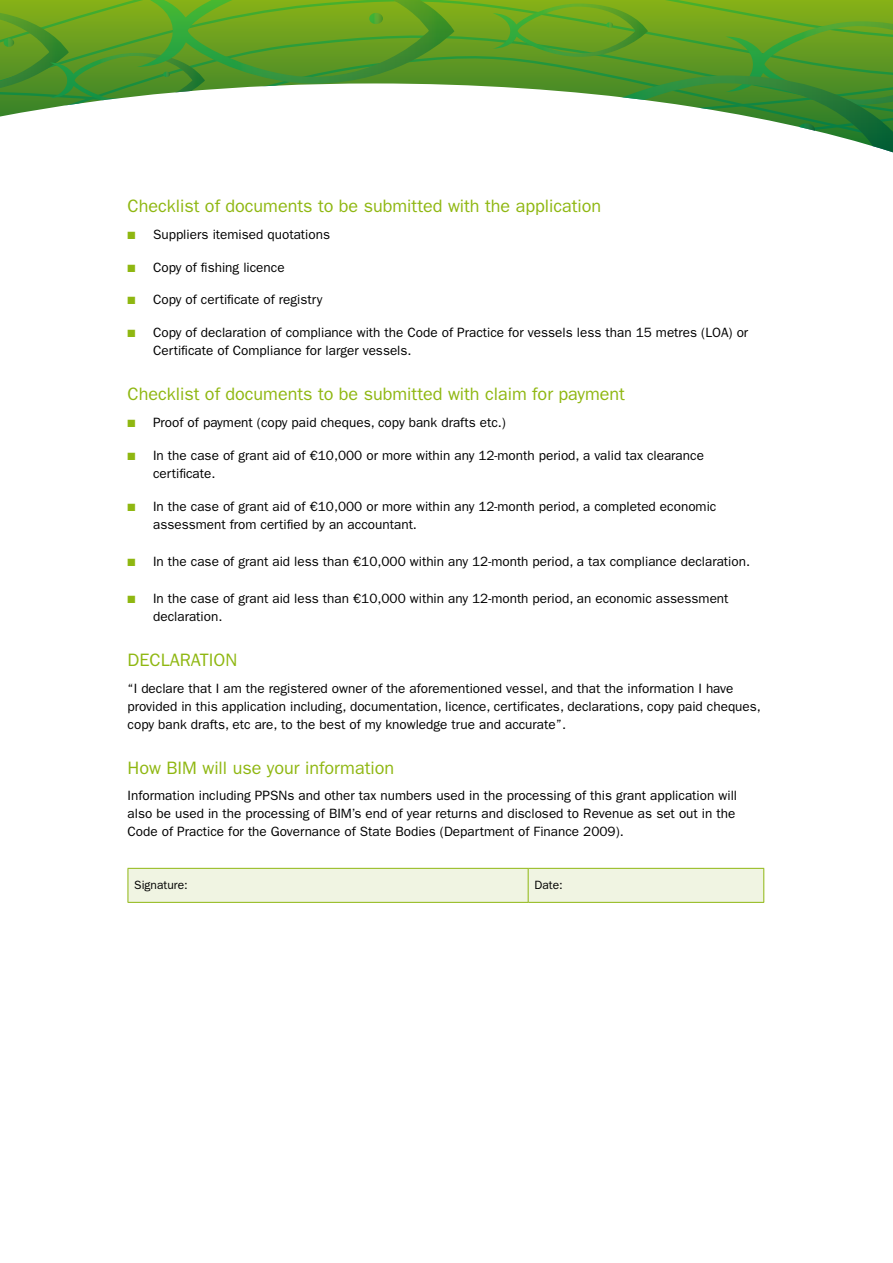
<style>
.page{position:relative;width:893px;height:1263px;background:#fff}
.page>*{position:absolute;margin:0;border:0;box-sizing:border-box;transform-origin:0 0}
.t1{font:18px "ITC Franklin Gothic Std";color:#8fb711}
.t2{font:13.5px/18px "ITC Franklin Gothic Std";color:#000}
.t3{font:12px "ITC Franklin Gothic Std";color:#000}
.s1{color:#8fb711}
</style>
<div class="page">
<div style="left:129px;top:869px;width:634px;height:33px;background:#f0f4e2"></div>
<hr style="left:128px;top:869px;width:1px;height:33px;background:#8fb711">
<hr style="left:128px;top:868px;width:400px;height:1px;background:#8fb711">
<hr style="left:528px;top:868px;width:236px;height:1px;background:#8fb711">
<hr style="left:528px;top:869px;width:1px;height:33px;background:#8fb711">
<hr style="left:763px;top:869px;width:1px;height:33px;background:#8fb711">
<hr style="left:128px;top:902px;width:400px;height:1px;background:#8fb711">
<hr style="left:528px;top:902px;width:236px;height:1px;background:#8fb711">
<svg style="left:0;top:0;width:893px;height:152px"></svg>
<h1 class="t1" style="left:128px;top:196px;width:475px">Checklist of documents to be submitted with the application</h1>
<p class="t2" style="left:128px;top:225px;width:204px"><span class="s1">■</span> Suppliers itemised quotations</p>
<p class="t2" style="left:128px;top:258px;width:159px"><span class="s1">■</span> Copy of fishing licence</p>
<p class="t2" style="left:128px;top:291px;width:196px"><span class="s1">■</span> Copy of certificate of registry</p>
<p class="t2" style="left:153px;top:324px;width:597px;text-indent:-26px"><span class="s1">■</span> Copy of declaration of compliance with the Code of Practice for vessels less than 15 metres (LOA) or<br>Certificate of Compliance for larger vessels.</p>
<h1 class="t1" style="left:128px;top:384px;width:499px">Checklist of documents to be submitted with claim for payment</h1>
<p class="t2" style="left:128px;top:413px;width:380px"><span class="s1">■</span> Proof of payment (copy paid cheques, copy bank drafts etc.)</p>
<p class="t2" style="left:153px;top:446px;width:552px;text-indent:-26px"><span class="s1">■</span> In the case of grant aid of €10,000 or more within any 12-month period, a valid tax clearance certificate.</p>
<p class="t2" style="left:153px;top:497px;width:565px;text-indent:-26px"><span class="s1">■</span> In the case of grant aid of €10,000 or more within any 12-month period, a completed economic assessment from certified by an accountant.</p>
<p class="t2" style="left:128px;top:552px;width:624px"><span class="s1">■</span> In the case of grant aid less than €10,000 within any 12-month period, a tax compliance declaration.</p>
<p class="t2" style="left:153px;top:590px;width:577px;text-indent:-26px"><span class="s1">■</span> In the case of grant aid less than €10,000 within any 12-month period, an economic assessment declaration.</p>
<h1 class="t1" style="left:128px;top:650px;width:111px">DECLARATION</h1>
<p class="t2" style="left:128px;top:679px;width:635px">“I declare that I am the registered owner of the aforementioned vessel, and that the information I have provided in this application including, documentation, licence, certificates, declarations, copy paid cheques, copy bank drafts, etc are, to the best of my knowledge true and accurate”.</p>
<h1 class="t1" style="left:128px;top:757px;width:268px">How BIM will use your information</h1>
<p class="t2" style="left:128px;top:787px;width:611px">Information including PPSNs and other tax numbers used in the processing of this grant application will also be used in the processing of BIM’s end of year returns and disclosed to Revenue as set out in the<br>Code of Practice for the Governance of State Bodies (Department of Finance 2009).</p>
<p class="t3" style="left:134px;top:878px;width:55px">Signature:</p>
<p class="t3" style="left:534px;top:878px;width:30px">Date:</p>
</div>
